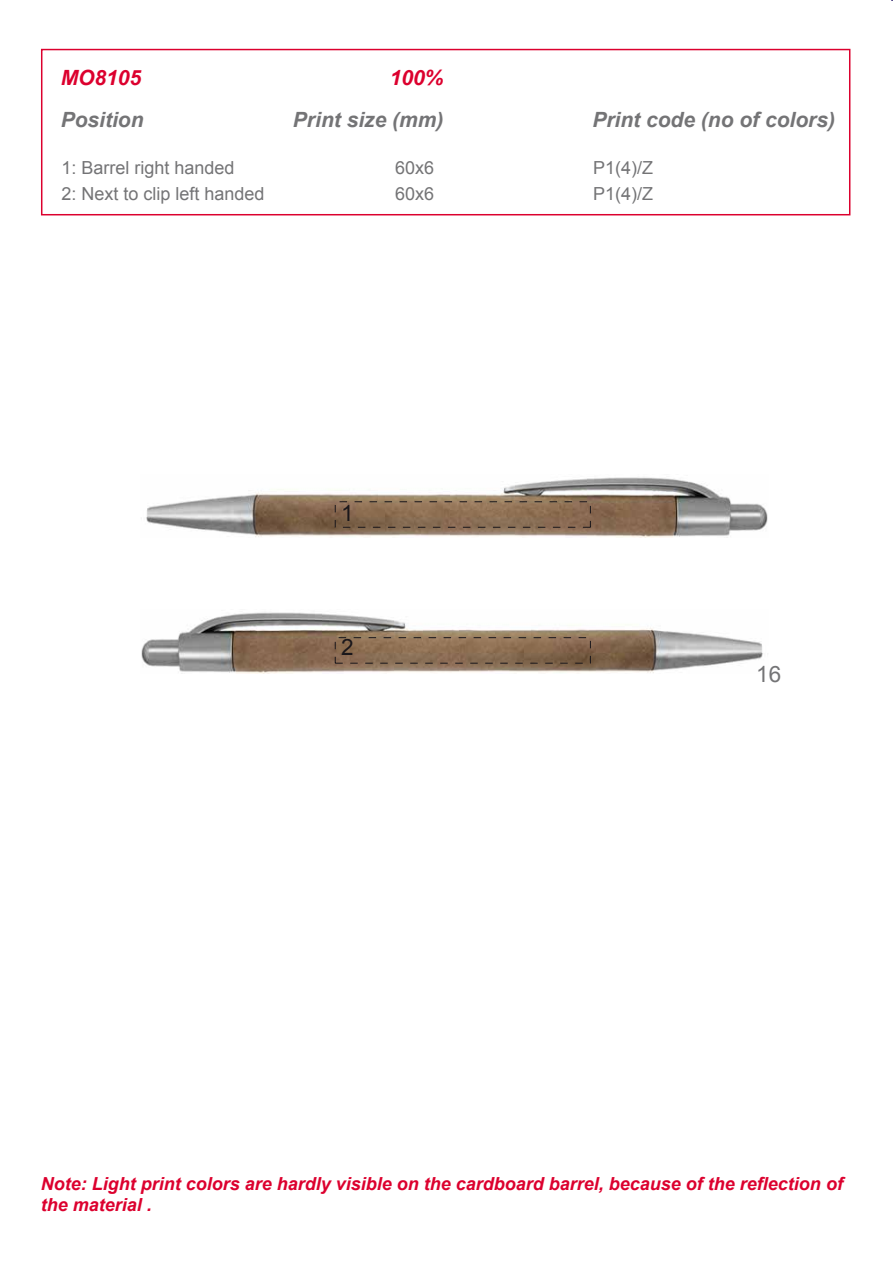
<style>
.page{position:relative;width:893px;height:1263px;background:#fff}
.page>*{position:absolute;margin:0;border:0;box-sizing:border-box;transform-origin:0 0}
.t1{font:22.5px "Arial";color:#747476}
.t2{font:22.5px "Arial";color:#1a171b}
.t3{font:italic 700 21px "Arial";color:#747476}
.t4{font:italic 700 21px "Arial";color:#dc002e}
.t5{font:italic 700 18px/21.6px "Arial";color:#dc002e}
.t6{font:18px "Arial";color:#747476}
</style>
<div class="page">
<img style="left:146px;top:477px;width:622px;height:61px">
<img style="left:141px;top:612px;width:622px;height:61px">
<div style="left:41px;top:49px;width:809px;height:166px;border:2px solid #dc002e"></div>
<div style="left:335px;top:501px;width:256px;height:27px;border:1px dashed #1a171b"></div>
<div style="left:335px;top:637px;width:256px;height:27px;border:1px dashed #1a171b"></div>
<p class="t4" style="left:61px;top:63px;width:82px">MO8105</p>
<p class="t4" style="left:390px;top:63px;width:55px">100%</p>
<p class="t3" style="left:61px;top:105px;width:84px">Position</p>
<p class="t3" style="left:293px;top:105px;width:152px">Print size (mm)</p>
<p class="t3" style="left:592px;top:105px;width:244px">Print code (no of colors)</p>
<p class="t6" style="left:61px;top:155px;width:175px">1: Barrel right handed</p>
<p class="t6" style="left:395px;top:155px;width:41px">60x6</p>
<p class="t6" style="left:593px;top:155px;width:62px">P1(4)/Z</p>
<p class="t6" style="left:61px;top:181px;width:205px">2: Next to clip left handed</p>
<p class="t6" style="left:395px;top:181px;width:41px">60x6</p>
<p class="t6" style="left:593px;top:181px;width:62px">P1(4)/Z</p>
<p class="t2" style="left:341px;top:498px;width:14px">1</p>
<p class="t2" style="left:341px;top:631px;width:14px">2</p>
<p class="t1" style="left:756px;top:658px;width:27px">16</p>
<p class="t5" style="left:41px;top:1173px;width:804px">Note: Light print colors are hardly visible on the cardboard barrel, because of the reflection of the material .</p>
</div>
